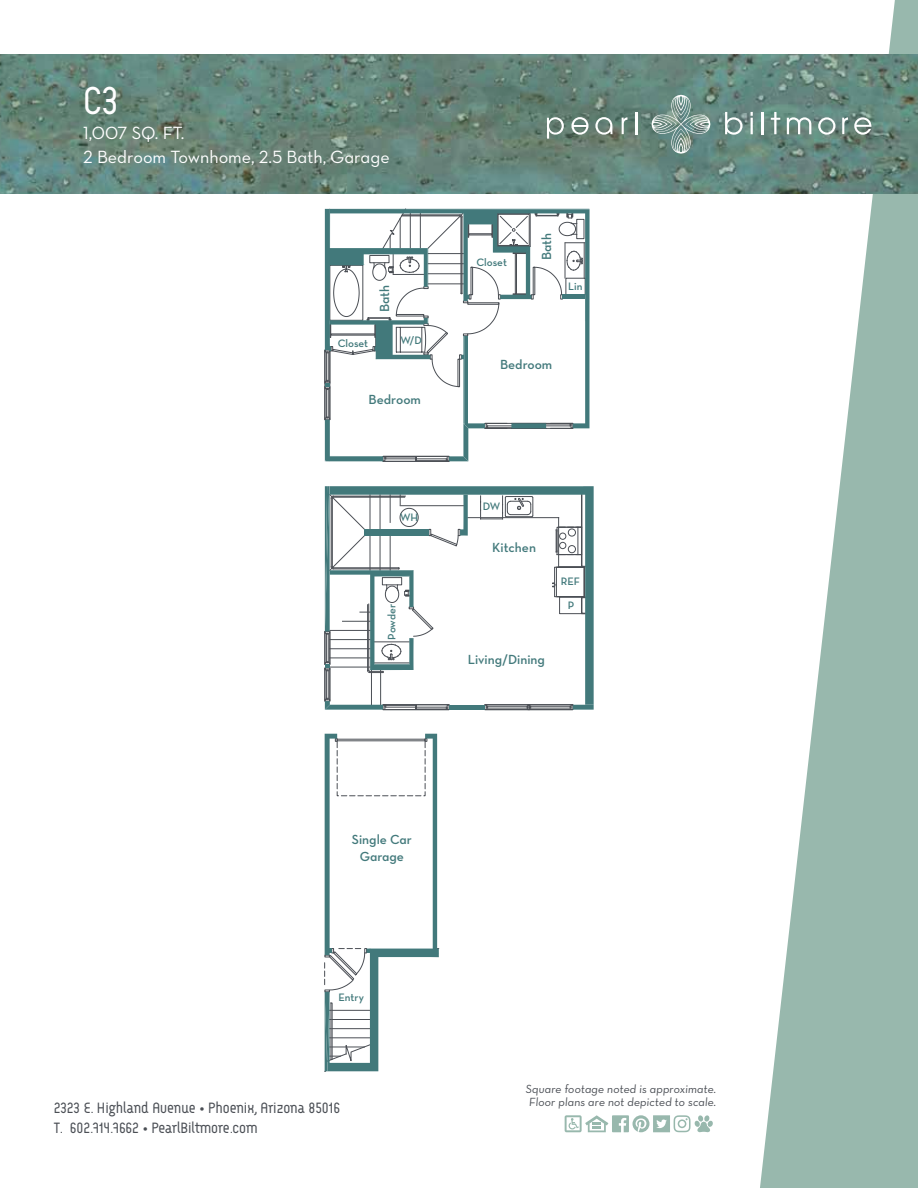
<style>
.page{position:relative;width:918px;height:1188px;background:#fff}
.page>*{position:absolute;margin:0;border:0;box-sizing:border-box;transform-origin:0 0}
.t1{font:39px "Arcus";color:#fff}
.t2{font:18px/24.3px "Neutra Text Book Alt";color:#fff}
.t3{font:15px/19.2px "Arcus";color:#4b4f55}
.t4{font:13.5px/16px "Neutra Text Demi Alt";color:#42797b;text-align:center}
.t5{font:12px/13.5px "Neutra Text Book Alt";color:#4b4f55}
.t6{font:10.95px/23.2px "Neutra Text Demi Alt";color:#42797b;text-align:center}
</style>
<div class="page">
<svg style="left:751px;top:0;width:167px;height:1188px;fill:#98b8ad"></svg>
<img style="left:0;top:55px;width:918px;height:139px">
<svg style="left:565px;top:1115px;width:148px;height:17px"></svg>
<svg style="left:547px;top:117px;width:17px;height:22px"></svg>
<svg style="left:622px;top:117px;width:5px;height:17px"></svg>
<hr style="left:636px;top:112px;width:2px;height:22px;background:#fff">
<svg style="left:595px;top:117px;width:17px;height:18px"></svg>
<svg style="left:571px;top:117px;width:18px;height:18px"></svg>
<svg style="left:652px;top:95px;width:58px;height:59px;background:#7d9992"></svg>
<svg style="left:725px;top:112px;width:18px;height:23px"></svg>
<svg style="left:751px;top:112px;width:2px;height:22px"></svg>
<svg style="left:771px;top:112px;width:9px;height:22px"></svg>
<svg style="left:787px;top:117px;width:24px;height:17px"></svg>
<svg style="left:818px;top:117px;width:17px;height:18px"></svg>
<svg style="left:854px;top:117px;width:17px;height:18px"></svg>
<hr style="left:762px;top:112px;width:2px;height:22px;background:#fff">
<svg style="left:842px;top:117px;width:6px;height:17px"></svg>
<hr style="left:485px;top:709px;width:45px;height:1px;background:#4b4f55">
<div style="left:486px;top:706px;width:42px;height:2px;border:1px solid #4b4f55"></div>
<svg style="left:485px;top:705px;width:3px;height:4px"></svg>
<hr style="left:528px;top:709px;width:45px;height:1px;background:#4b4f55">
<div style="left:529px;top:706px;width:42px;height:2px;border:1px solid #4b4f55"></div>
<svg style="left:527px;top:705px;width:4px;height:4px"></svg>
<hr style="left:383px;top:709px;width:66px;height:1px;background:#4b4f55">
<svg style="left:446px;top:705px;width:3px;height:4px"></svg>
<div style="left:385px;top:705px;width:32px;height:2px;border:1px solid #4b4f55"></div>
<hr style="left:325px;top:668px;width:1px;height:33px;background:#4b4f55">
<div style="left:326px;top:670px;width:3px;height:30px;border:1px solid #4b4f55"></div>
<svg style="left:324px;top:734px;width:115px;height:338px"></svg>
<svg style="left:570px;top:705px;width:24px;height:5px"></svg>
<div style="left:449px;top:705px;width:36px;height:5px;background:#42797b"></div>
<svg style="left:325px;top:698px;width:62px;height:12px"></svg>
<svg style="left:325px;top:486px;width:5px;height:187px"></svg>
<svg style="left:330px;top:486px;width:264px;height:219px"></svg>
<svg style="left:325px;top:209px;width:264px;height:253px"></svg>
<h1 class="t1" style="left:83px;top:77px;width:37px">C3</h1>
<p class="t2" style="left:83px;top:120px;width:308px">1,007 SQ. FT.<br>2 Bedroom Townhome, 2.5 Bath, Garage</p>
<p class="t6" style="left:338px;top:331px;width:32px">Closet</p>
<p class="t4" style="left:376px;top:312px;width:29px;rotate:-90deg">Bath</p>
<p class="t6" style="left:400px;top:328px;width:23px">W/D</p>
<p class="t4" style="left:369px;top:391px;width:54px">Bedroom</p>
<p class="t6" style="left:400px;top:505px;width:20px">WH</p>
<p class="t6" style="left:380px;top:640px;width:37px;rotate:-90deg">Powder</p>
<p class="t6" style="left:476px;top:250px;width:32px">Closet</p>
<p class="t4" style="left:538px;top:260px;width:29px;rotate:-90deg">Bath</p>
<p class="t6" style="left:568px;top:274px;width:16px">Lin</p>
<p class="t4" style="left:500px;top:356px;width:54px">Bedroom</p>
<p class="t6" style="left:483px;top:494px;width:19px">DW</p>
<p class="t4" style="left:492px;top:539px;width:45px">Kitchen</p>
<p class="t6" style="left:561px;top:570px;width:21px">REF<br>P</p>
<p class="t4" style="left:468px;top:651px;width:79px">Living/Dining</p>
<p class="t4" style="left:352px;top:832px;width:62px">Single Car<br>Garage</p>
<p class="t6" style="left:339px;top:986px;width:27px">Entry</p>
<p class="t3" style="left:54px;top:1098px;width:288px">2323 E. Highland Avenue • Phoenix, Arizona 85016<br>T. 602.714.7662 • PearlBiltmore.com</p>
<p class="t5" style="left:525px;top:1082px;width:193px">Square footage noted is approximate.<br>Floor plans are not depicted to scale.</p>
</div>
